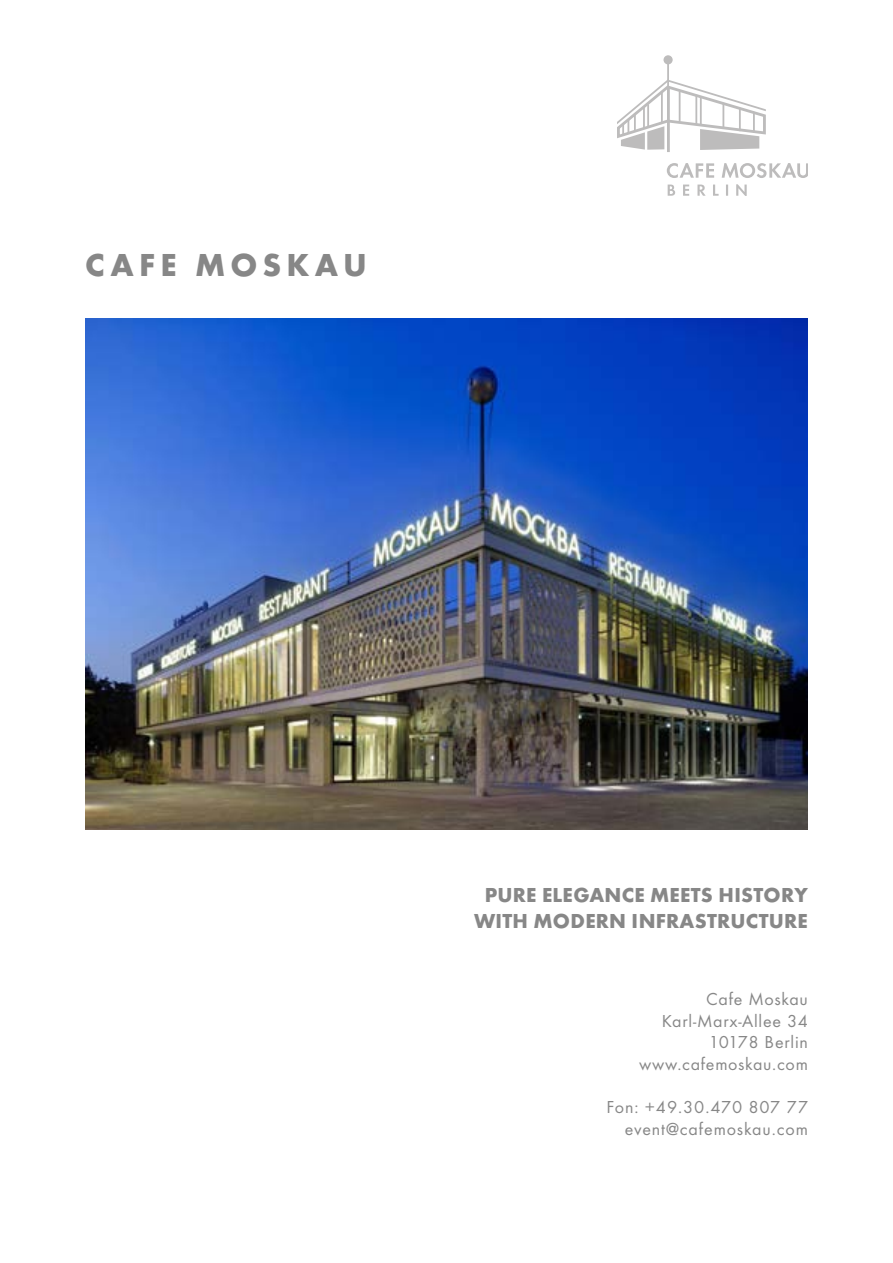
<style>
.page{position:relative;width:893px;height:1263px;background:#fff}
.page>*{position:absolute;margin:0;border:0;box-sizing:border-box;transform-origin:0 0}
.t1{font:700 33px "Function Pro";letter-spacing:.16em;color:#878787}
.t2{font:700 21px/25.5px "Function Pro";letter-spacing:.01em;color:#878787;text-align:center}
.t3{font:18px/21.6px "Function Pro";letter-spacing:.04em;color:#878787;text-align:right}
</style>
<div class="page">
<img style="left:85px;top:319px;width:723px;height:510px">
<svg style="left:667px;top:163px;width:141px;height:15px"></svg>
<svg style="left:668px;top:184px;width:79px;height:11px"></svg>
<hr style="left:667px;top:62px;width:2px;height:27px;background:#bdbcbc">
<div style="left:663px;top:55px;width:10px;height:9px;background:#bdbcbc;border-radius:50%"></div>
<hr style="left:667px;top:88px;width:3px;height:64px;background:#bdbcbc">
<svg style="left:617px;top:80px;width:149px;height:70px"></svg>
<h1 class="t1" style="left:85px;top:245px;width:283px">CAFE MOSKAU</h1>
<p class="t2" style="left:474px;top:882px;width:335px">PURE ELEGANCE MEETS HISTORY<br>WITH MODERN INFRASTRUCTURE</p>
<p class="t3" style="left:639px;top:988px;width:170px">Cafe Moskau<br>Karl-Marx-Allee 34<br>10178 Berlin www.cafemoskau.com</p>
<p class="t3" style="left:606px;top:1096px;width:203px">Fon: +49.30.470 807 77 event@cafemoskau.com</p>
</div>
